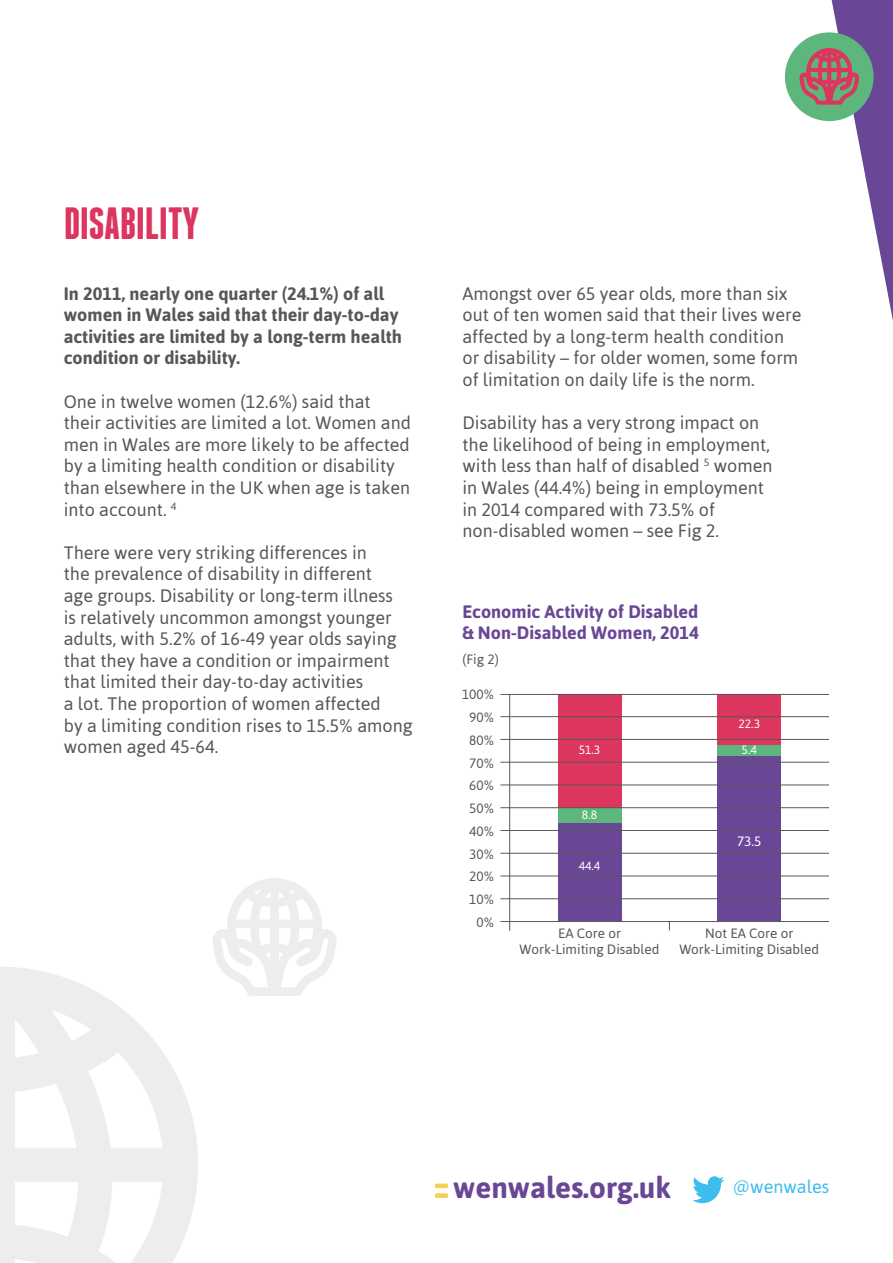
<style>
.page{position:relative;width:893px;height:1263px;background:#fff}
.page>*{position:absolute;margin:0;border:0;box-sizing:border-box;transform-origin:0 0}
.t1{font:700 45px "Franchise";letter-spacing:-.01em;color:#dc355e}
.t2{font:700 29.7px "Asap";color:#694796}
.t3{font:18px/21.6px "Asap";color:#575756}
.t4{font:700 18px/21.6px "Asap";color:#575756}
.t5{font:700 18px/21.6px "Asap";color:#694796}
.t6{font:18px "Asap";color:#3dbdee}
.t7{font:13.5px/22.8px "Asap";color:#575756;text-align:center}
.t8{font:13.5px "Asap";color:#fff}
.t9{font:12px "Asap";color:#fff}
</style>
<div class="page">
<svg style="left:435px;top:1183px;width:13px;height:15px"></svg>
<svg style="left:692px;top:1176px;width:32px;height:27px"></svg>
<div style="left:785px;top:32px;width:89px;height:89px;background:#5db77c;border-radius:50%"></div>
<svg style="left:797px;top:0;width:96px;height:321px"></svg>
<svg style="left:0;top:967px;width:198px;height:296px"></svg>
<svg style="left:213px;top:878px;width:123px;height:118px"></svg>
<hr style="left:500px;top:921px;width:329px;height:1px;background:#575756">
<hr style="left:509px;top:695px;width:1px;height:236px;background:#575756">
<div style="left:558px;top:822px;width:63px;height:99px;background:#694796"></div>
<div style="left:717px;top:755px;width:64px;height:166px;background:#694796"></div>
<div style="left:558px;top:695px;width:63px;height:113px;background:#dc355e"></div>
<div style="left:717px;top:695px;width:64px;height:50px;background:#dc355e"></div>
<div style="left:558px;top:808px;width:63px;height:15px;background:#5db77c"></div>
<div style="left:717px;top:745px;width:64px;height:10px;background:#5db77c"></div>
<hr style="left:500px;top:694px;width:329px;height:1px;background:#575756">
<hr style="left:500px;top:716px;width:329px;height:1px;background:#575756">
<hr style="left:500px;top:739px;width:329px;height:1px;background:#575756">
<hr style="left:500px;top:762px;width:329px;height:1px;background:#575756">
<hr style="left:500px;top:784px;width:329px;height:1px;background:#575756">
<hr style="left:500px;top:807px;width:329px;height:1px;background:#575756">
<hr style="left:500px;top:830px;width:329px;height:1px;background:#575756">
<hr style="left:500px;top:853px;width:329px;height:1px;background:#575756">
<hr style="left:500px;top:876px;width:329px;height:1px;background:#575756">
<hr style="left:500px;top:898px;width:329px;height:1px;background:#575756">
<h1 class="t1" style="left:64px;top:202px;width:137px">DISABILITY</h1>
<p class="t4" style="left:64px;top:282px;width:340px">In 2011, nearly one quarter (24.1%) of all women in Wales said that their day-to-day activities are limited by a long-term health condition or disability.</p>
<p class="t3" style="left:64px;top:390px;width:349px">One in twelve women (12.6%) said that their activities are limited a lot. Women and men in Wales are more likely to be affected by a limiting health condition or disability than elsewhere in the UK when age is taken into account. <sup>4</sup></p>
<p class="t3" style="left:64px;top:541px;width:350px">There were very striking differences in<br>the prevalence of disability in different<br>age groups. Disability or long-term illness<br>is relatively uncommon amongst younger adults, with 5.2% of 16-49 year olds saying that they have a condition or impairment that limited their day-to-day activities<br>a lot. The proportion of women affected<br>by a limiting condition rises to 15.5% among women aged 45-64.</p>
<p class="t3" style="left:462px;top:282px;width:340px">Amongst over 65 year olds, more than six out of ten women said that their lives were affected by a long-term health condition or disability – for older women, some form of limitation on daily life is the norm.</p>
<p class="t3" style="left:462px;top:412px;width:312px">Disability has a very strong impact on the likelihood of being in employment, with less than half of disabled <sup>5</sup> women in Wales (44.4%) being in employment in 2014 compared with 73.5% of non-disabled women – see Fig 2.</p>
<p class="t5" style="left:462px;top:600px;width:238px">Economic Activity of Disabled &amp; Non-Disabled Women, 2014</p>
<p class="t7" style="left:462px;top:648px;width:38px">(Fig 2)</p>
<p class="t7" style="left:462px;top:683px;width:33px">100%<br>90%<br>80%<br>70%<br>60%<br>50%<br>40%<br>30%<br>20%</p>
<p class="t9" style="left:579px;top:743px;width:23px">51.3</p>
<p class="t9" style="left:582px;top:808px;width:17px">8.8</p>
<p class="t9" style="left:579px;top:858px;width:23px">44.4</p>
<p class="t9" style="left:738px;top:717px;width:23px">22.3</p>
<p class="t9" style="left:742px;top:743px;width:17px">5.4</p>
<p class="t8" style="left:737px;top:834px;width:26px">73.5</p>
<p class="t7" style="left:469px;top:888px;width:26px">10%<br>0%</p>
<p class="t7" style="left:520px;top:925px;width:141px;line-height:16.2px">EA Core or<br>Work-Limiting Disabled</p>
<p class="t7" style="left:679px;top:925px;width:141px;line-height:16.2px">Not EA Core or<br>Work-Limiting Disabled</p>
<h2 class="t2" style="left:453px;top:1170px;width:219px">wenwales.org.uk</h2>
<p class="t6" style="left:733px;top:1176px;width:98px">@wenwales</p>
</div>
